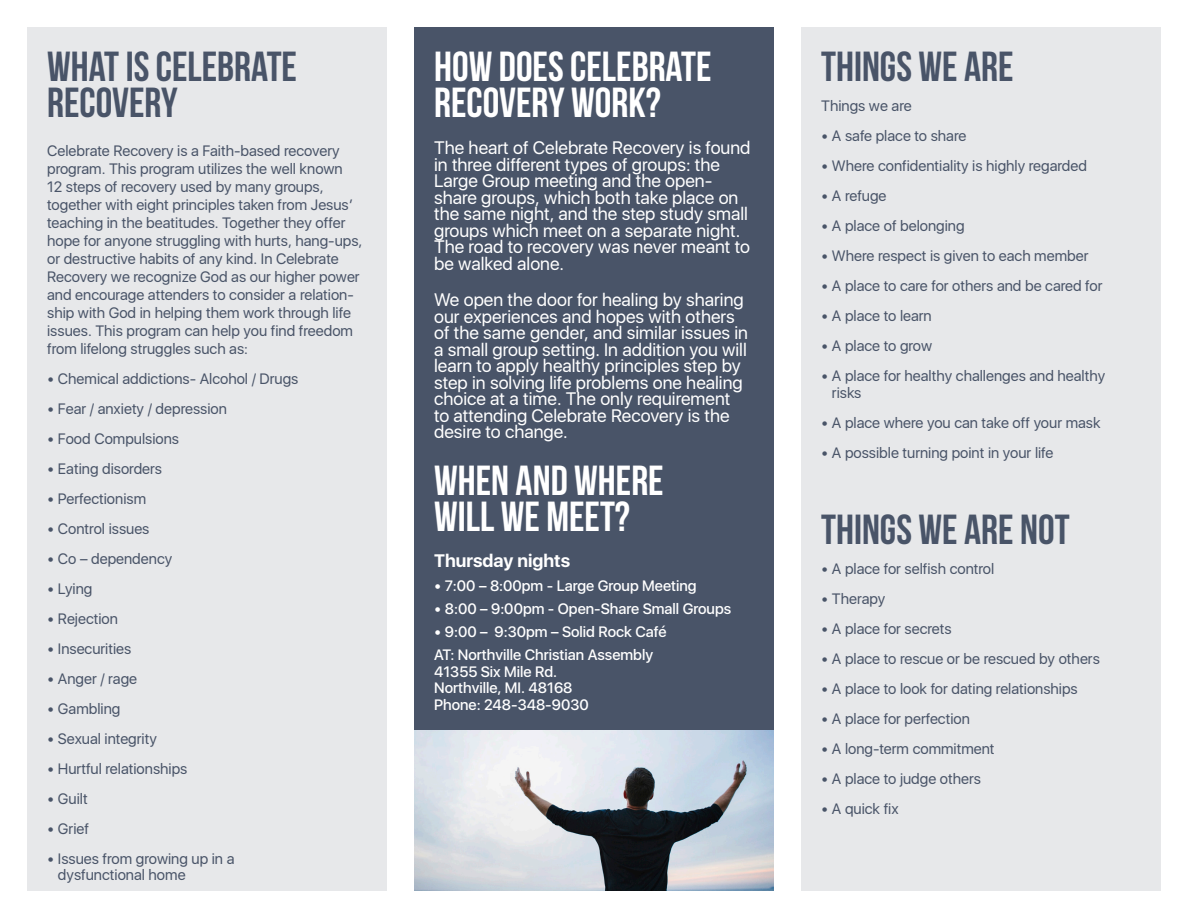
<style>
.page{position:relative;width:1188px;height:918px;background:#fff}
.page>*{position:absolute;margin:0;border:0;box-sizing:border-box;transform-origin:0 0}
.t1{font:42px/36px "Bebas Neue";color:#fff}
.t2{font:42px/36px "Bebas Neue";color:#495468}
.t3{font:18px/16.5px "SFUI Display";color:#fff}
.t4{font:700 18px "SFUI Display";color:#fff}
.t5{font:15px/18px "SFUI Display";color:#495468}
.t6{font:500 15px "SFUI Display";color:#fff}
</style>
<div class="page">
<div style="left:414px;top:27px;width:360px;height:864px;background:#495468"></div>
<div style="left:801px;top:27px;width:360px;height:864px;background:#e7e8ea"></div>
<div style="left:27px;top:27px;width:360px;height:864px;background:#e7e8ea"></div>
<img style="left:414px;top:730px;width:360px;height:161px">
<p class="t2" style="left:47px;top:48px;width:251px">WHAT IS CELEBRATE<br>RECOVERY</p>
<p class="t5" style="left:47px;top:142px;width:317px">Celebrate Recovery is a Faith-based recovery program. This program utilizes the well known<br>12 steps of recovery used by many groups, together with eight principles taken from Jesus’ teaching in the beatitudes. Together they offer hope for anyone struggling with hurts, hang-ups, or destructive habits of any kind. In Celebrate Recovery we recognize God as our higher power and encourage attenders to consider a relation&shy;ship with God in helping them work through life issues. This program can help you find freedom from lifelong struggles such as:</p>
<p class="t5" style="left:47px;top:370px;width:253px">• Chemical addictions- Alcohol / Drugs</p>
<p class="t5" style="left:47px;top:400px;width:181px">• Fear / anxiety / depression</p>
<p class="t5" style="left:47px;top:430px;width:134px">• Food Compulsions</p>
<p class="t5" style="left:47px;top:460px;width:117px">• Eating disorders</p>
<p class="t5" style="left:47px;top:490px;width:100px">• Perfectionism</p>
<p class="t5" style="left:47px;top:520px;width:104px">• Control issues</p>
<p class="t5" style="left:47px;top:550px;width:127px">• Co – dependency</p>
<p class="t5" style="left:47px;top:580px;width:47px">• Lying</p>
<p class="t5" style="left:47px;top:610px;width:72px">• Rejection</p>
<p class="t5" style="left:47px;top:640px;width:86px">• Insecurities</p>
<p class="t5" style="left:47px;top:670px;width:92px">• Anger / rage</p>
<p class="t5" style="left:47px;top:700px;width:75px">• Gambling</p>
<p class="t5" style="left:47px;top:730px;width:111px">• Sexual integrity</p>
<p class="t5" style="left:47px;top:760px;width:142px">• Hurtful relationships</p>
<p class="t5" style="left:47px;top:790px;width:42px">• Guilt</p>
<p class="t5" style="left:47px;top:820px;width:43px">• Grief</p>
<p class="t5" style="left:58px;top:850px;width:178px;line-height:16.5px;text-indent:-11px">• Issues from growing up in a dysfunctional home</p>
<p class="t1" style="left:434px;top:48px;width:279px">HOW DOES CELEBRATE<br>RECOVERY WORK?</p>
<p class="t3" style="left:434px;top:140px;width:318px">The heart of Celebrate Recovery is found in three different types of groups: the Large Group meeting and the open&shy;share groups, which both take place on the same night, and the step study small groups which meet on a separate night.<br>The road to recovery was never meant to be walked alone.</p>
<p class="t3" style="left:434px;top:292px;width:315px">We open the door for healing by sharing our experiences and hopes with others of the same gender, and similar issues in a small group setting. In addition you will learn to apply healthy principles step by step in solving life problems one healing choice at a time. The only requirement to attending Celebrate Recovery is the desire to change.</p>
<p class="t1" style="left:434px;top:462px;width:231px">WHEN AND WHERE<br>WILL WE MEET?</p>
<p class="t4" style="left:434px;top:551px;width:137px">Thursday nights</p>
<p class="t6" style="left:434px;top:575px;width:264px">• 7:00 – 8:00pm - Large Group Meeting</p>
<p class="t6" style="left:434px;top:598px;width:299px">• 8:00 – 9:00pm - Open-Share Small Groups</p>
<p class="t6" style="left:434px;top:621px;width:234px">• 9:00 – 9:30pm – Solid Rock Café</p>
<p class="t6" style="left:434px;top:645px;width:221px">AT: Northville Christian Assembly</p>
<p class="t6" style="left:434px;top:661px;width:125px">41355 Six Mile Rd.</p>
<p class="t6" style="left:434px;top:678px;width:140px">Northville, MI. 48168</p>
<p class="t6" style="left:434px;top:694px;width:156px">Phone: 248-348-9030</p>
<p class="t2" style="left:821px;top:48px;width:194px">THINGS WE ARE</p>
<p class="t5" style="left:821px;top:97px;width:92px">Things we are</p>
<p class="t5" style="left:821px;top:127px;width:147px">• A safe place to share</p>
<p class="t5" style="left:821px;top:157px;width:267px">• Where confidentiality is highly regarded</p>
<p class="t5" style="left:821px;top:187px;width:67px">• A refuge</p>
<p class="t5" style="left:821px;top:217px;width:145px">• A place of belonging</p>
<p class="t5" style="left:821px;top:247px;width:269px">• Where respect is given to each member</p>
<p class="t5" style="left:821px;top:277px;width:283px">• A place to care for others and be cared for</p>
<p class="t5" style="left:821px;top:307px;width:112px">• A place to learn</p>
<p class="t5" style="left:821px;top:337px;width:113px">• A place to grow</p>
<p class="t5" style="left:832px;top:368px;width:275px;line-height:16.5px;text-indent:-11px">• A place for healthy challenges and healthy risks</p>
<p class="t5" style="left:821px;top:414px;width:281px">• A place where you can take off your mask</p>
<p class="t5" style="left:821px;top:444px;width:234px">• A possible turning point in your life</p>
<p class="t2" style="left:821px;top:511px;width:250px">THINGS WE ARE NOT</p>
<p class="t5" style="left:821px;top:560px;width:175px">• A place for selfish control</p>
<p class="t5" style="left:821px;top:590px;width:66px">• Therapy</p>
<p class="t5" style="left:821px;top:620px;width:132px">• A place for secrets</p>
<p class="t5" style="left:821px;top:650px;width:280px">• A place to rescue or be rescued by others</p>
<p class="t5" style="left:821px;top:680px;width:258px">• A place to look for dating relationships</p>
<p class="t5" style="left:821px;top:710px;width:150px">• A place for perfection</p>
<p class="t5" style="left:821px;top:740px;width:175px">• A long-term commitment</p>
<p class="t5" style="left:821px;top:770px;width:161px">• A place to judge others</p>
<p class="t5" style="left:821px;top:800px;width:79px">• A quick fix</p>
</div>
